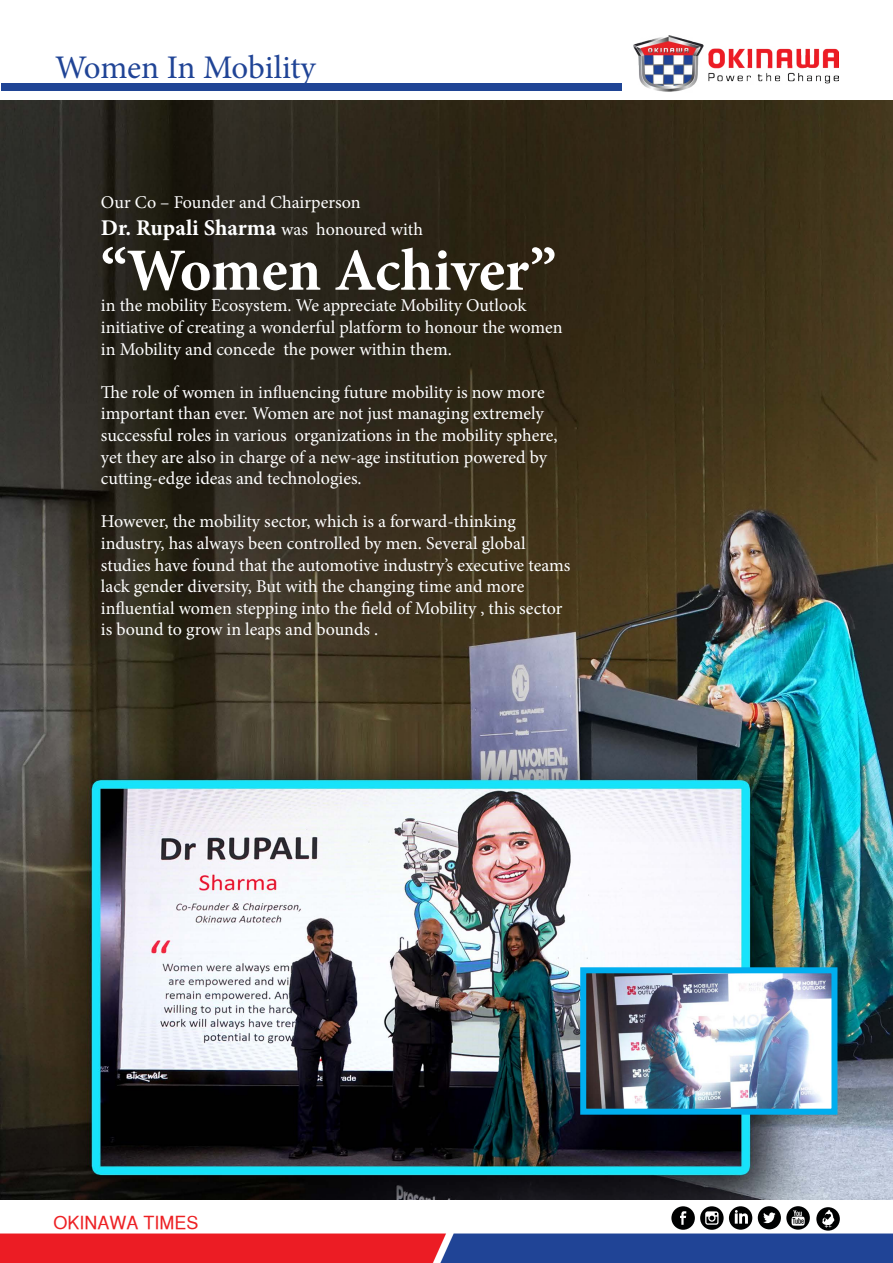
<style>
.page{position:relative;width:893px;height:1263px;background:#fff}
.page>*{position:absolute;margin:0;border:0;box-sizing:border-box;transform-origin:0 0}
.t1{font:700 60px "Minion Pro";letter-spacing:-.005em;color:#fff}
.t2{font:33px "Minion Pro";letter-spacing:-.01em;color:#204496}
.t3{font:700 22.5px "Minion Pro";color:#fff}
.t4{font:18px/21.6px "Minion Pro";letter-spacing:-.005em;color:#fff}
.t5{font:18px "Sans Serif";color:#ed2124}
.s1{font-weight:400;font-size:18px}
</style>
<div class="page">
<img style="left:633px;top:35px;width:205px;height:57px">
<img style="left:0;top:1219px;width:893px;height:44px">
<svg style="left:671px;top:1206px;width:81px;height:24px"></svg>
<svg style="left:758px;top:1206px;width:52px;height:24px"></svg>
<svg style="left:816px;top:1207px;width:24px;height:23px"></svg>
<div style="left:1px;top:84px;width:620px;height:7px;background:#1f4495"></div>
<img style="left:0;top:100px;width:893px;height:1099px">
<img style="left:587px;top:974px;width:243px;height:134px">
<div style="left:580px;top:967px;width:257px;height:148px;border:6px solid #00aeef"></div>
<h2 class="t2" style="left:55px;top:45px;width:262px">Women In Mobility</h2>
<p class="t4" style="left:101px;top:192px;width:261px">Our Co – Founder and Chairperson</p>
<p class="t3" style="left:101px;top:212px;width:324px">Dr. Rupali Sharma <span class="s1">was honoured with</span></p>
<h1 class="t1" style="left:101px;top:228px;width:457px">“Women Achiver”</h1>
<p class="t4" style="left:101px;top:295px;width:463px">in the mobility Ecosystem. We appreciate Mobility Outlook initiative of creating a wonderful platform to honour the women in Mobility and concede the power within them.</p>
<p class="t4" style="left:101px;top:381px;width:458px">The role of women in influencing future mobility is now more important than ever. Women are not just managing extremely successful roles in various organizations in the mobility sphere, yet they are also in charge of a new-age institution powered by cutting-edge ideas and technologies.</p>
<p class="t4" style="left:101px;top:511px;width:471px">However, the mobility sector, which is a forward-thinking industry, has always been controlled by men. Several global studies have found that the automotive industry’s executive teams lack gender diversity, But with the changing time and more influential women stepping into the field of Mobility , this sector is bound to grow in leaps and bounds .</p>
<p class="t5" style="left:54px;top:1212px;width:147px">OKINAWA TIMES</p>
</div>
